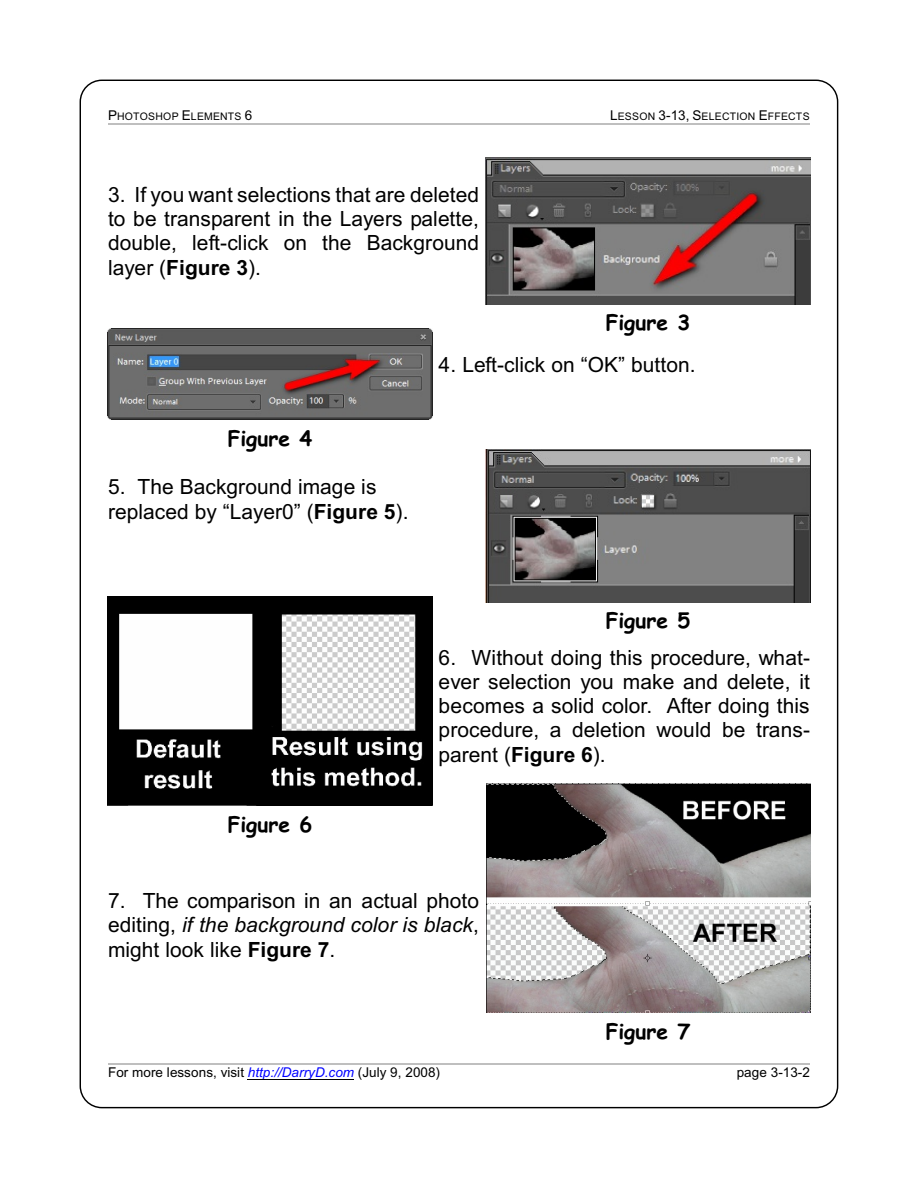
<style>
.page{position:relative;width:918px;height:1188px;background:#fff}
.page>*{position:absolute;margin:0;border:0;box-sizing:border-box;transform-origin:0 0}
.t1{font:21px/24.5px "Arial";letter-spacing:.005em;color:#000;text-align:justify}
.t2{font:700 21px "Comic Sans MS";color:#000}
.t3{font:13.5px "Arial";letter-spacing:.005em;color:#000}
.t4{font:10.5px "Arial";letter-spacing:.025em;color:#000}
.s1{font-size:13.5px}
.s2{font-weight:700}
.s3{font-style:italic}
.s4{font-style:italic;color:#00f}
</style>
<div class="page">
<hr style="left:108px;top:123px;width:702px;height:1px;background:#bfbfbf">
<hr style="left:248px;top:1079px;width:106px;height:1px;background:#000">
<hr style="left:108px;top:1063px;width:702px;height:1px;background:#bfbfbf">
<img style="left:486px;top:158px;width:324px;height:146px">
<img style="left:108px;top:328px;width:324px;height:91px">
<img style="left:486px;top:450px;width:324px;height:152px">
<img style="left:108px;top:596px;width:324px;height:210px">
<img style="left:486px;top:784px;width:324px;height:229px">
<p class="t4" style="left:108px;top:113px;width:146px"><span class="s1">P</span>HOTOSHOP <span class="s1">E</span>LEMENTS <span class="s1">6</span></p>
<p class="t4" style="left:610px;top:113px;width:201px"><span class="s1">L</span>ESSON <span class="s1">3-13, S</span>ELECTION <span class="s1">E</span>FFECTS</p>
<p class="t1" style="left:108px;top:184px;width:373px">3. If you want selections that are deleted to be transparent in the Layers palette, double, left-click on the Background layer (<span class="s2">Figure 3</span>).</p>
<p class="t2" style="left:606px;top:313px;width:86px">Figure 3</p>
<p class="t2" style="left:228px;top:429px;width:86px">Figure 4</p>
<p class="t1" style="left:108px;top:476px;width:302px;line-height:24.9px">5. The Background image is replaced by “Layer0” (<span class="s2">Figure 5</span>).</p>
<p class="t1" style="left:439px;top:355px;width:259px">4. Left-click on “OK” button.</p>
<p class="t2" style="left:228px;top:815px;width:86px">Figure 6</p>
<p class="t2" style="left:606px;top:611px;width:86px">Figure 5</p>
<p class="t1" style="left:439px;top:647px;width:373px">6. Without doing this procedure, what&shy;ever selection you make and delete, it becomes a solid color. After doing this procedure, a deletion would be trans&shy;parent (<span class="s2">Figure 6</span>).</p>
<p class="t1" style="left:108px;top:890px;width:373px">7. The comparison in an actual photo editing, <span class="s3">if the background color is black</span>, might look like <span class="s2">Figure 7</span>.</p>
<p class="t2" style="left:606px;top:1022px;width:86px">Figure 7</p>
<p class="t3" style="left:108px;top:1067px;width:334px">For more lessons, visit <span class="s4">http://DarryD.com</span> (July 9, 2008)</p>
<p class="t3" style="left:737px;top:1067px;width:75px">page 3-13-2</p>
</div>
